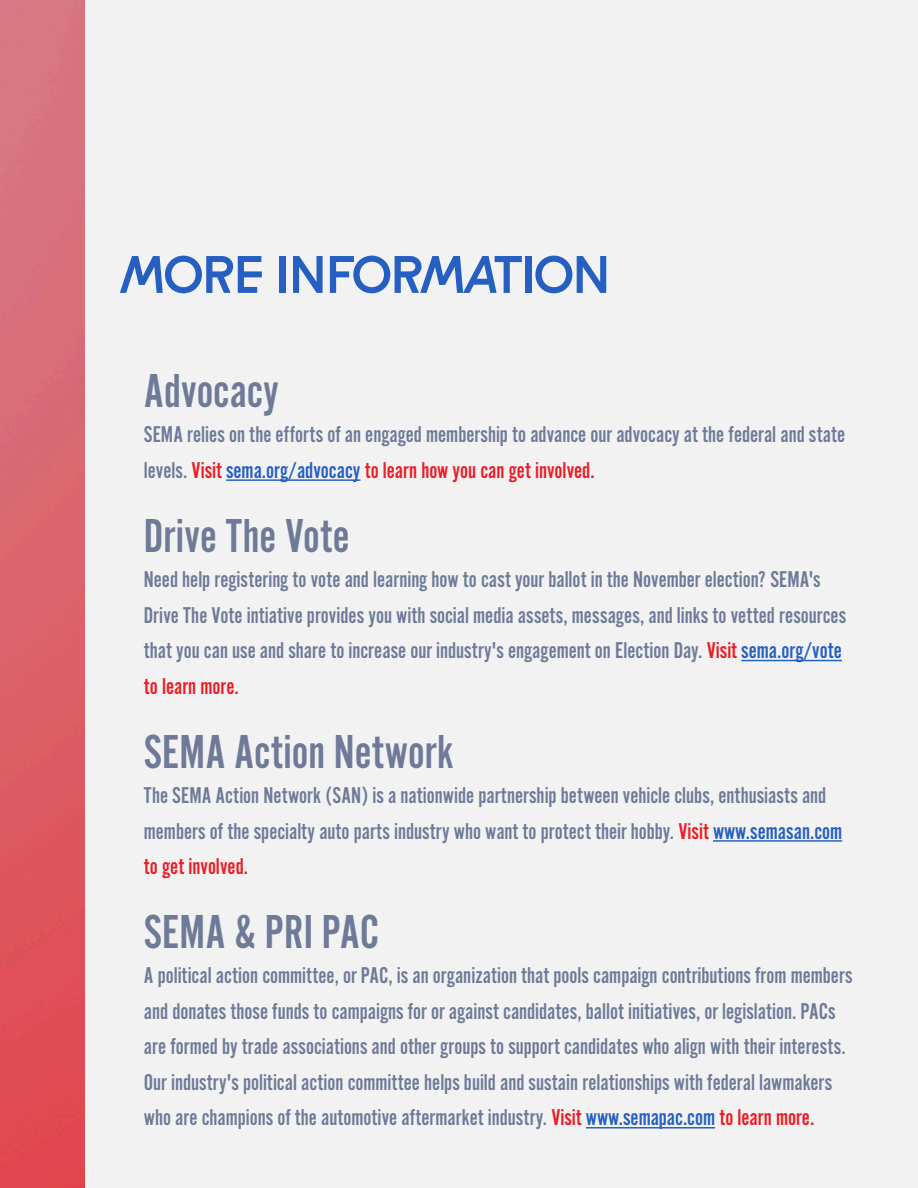
<style>
.page{position:relative;width:918px;height:1188px;background:#f2f2f2}
.page>*{position:absolute;margin:0;border:0;box-sizing:border-box;transform-origin:0 0}
.t1{font:500 60.9px "Rukou";color:#255fc2}
.t2{font:49.5px "Alternate Got No 2 D";color:#6e7a98}
.t3{font:23.7px/35.4px "Alternate Got No 2 D";color:#6e7a98}
.s1{color:#ed1c24}
.s2{color:#255fc2}
</style>
<div class="page">
<img style="left:0;top:0;width:85px;height:1188px">
<hr style="left:226px;top:479px;width:134px;height:2px;background:#255fc2">
<hr style="left:741px;top:660px;width:101px;height:1px;background:#255fc2">
<hr style="left:713px;top:840px;width:129px;height:2px;background:#255fc2">
<hr style="left:586px;top:1127px;width:129px;height:2px;background:#255fc2">
<h1 class="t1" style="left:121px;top:238px;width:490px">MORE INFORMATION</h1>
<h2 class="t2" style="left:144px;top:364px;width:137px">Advocacy</h2>
<p class="t3" style="left:144px;top:417px;width:703px">SEMA relies on the efforts of an engaged membership to advance our advocacy at the federal and state levels. <span class="s1">Visit</span> <span class="s2">sema.org/advocacy</span> <span class="s1">to learn how you can get involved.</span></p>
<h2 class="t2" style="left:144px;top:509px;width:207px">Drive The Vote</h2>
<p class="t3" style="left:144px;top:562px;width:704px">Need help registering to vote and learning how to cast your ballot in the November election? SEMA's Drive The Vote intiative provides you with social media assets, messages, and links to vetted resources that you can use and share to increase our industry's engagement on Election Day. <span class="s1">Visit</span> <span class="s2">sema.org/vote </span><span class="s1">to learn more.</span></p>
<h2 class="t2" style="left:144px;top:725px;width:312px">SEMA Action Network</h2>
<p class="t3" style="left:144px;top:778px;width:700px">The SEMA Action Network (SAN) is a nationwide partnership between vehicle clubs, enthusiasts and members of the specialty auto parts industry who want to protect their hobby. <span class="s1">Visit</span> <span class="s2">www.semasan.com </span><span class="s1">to get involved.</span></p>
<h2 class="t2" style="left:144px;top:905px;width:237px">SEMA &amp; PRI PAC</h2>
<p class="t3" style="left:144px;top:959px;width:710px">A political action committee, or PAC, is an organization that pools campaign contributions from members and donates those funds to campaigns for or against candidates, ballot initiatives, or legislation. PACs are formed by trade associations and other groups to support candidates who align with their interests.<br>Our industry's political action committee helps build and sustain relationships with federal lawmakers who are champions of the automotive aftermarket industry. <span class="s1">Visit</span> <span class="s2">www.semapac.com</span> <span class="s1">to learn more.</span></p>
</div>
